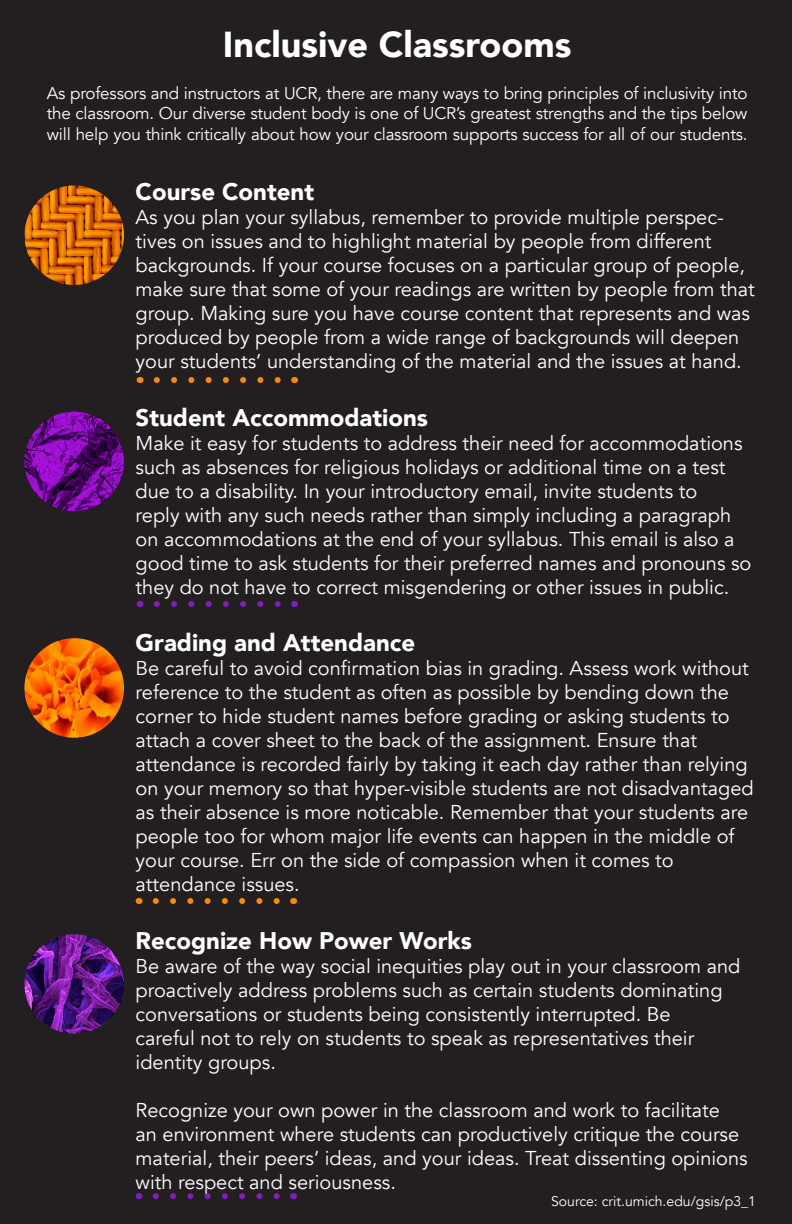
<style>
.page{position:relative;width:792px;height:1224px;background:#231f20}
.page>*{position:absolute;margin:0;border:0;box-sizing:border-box;transform-origin:0 0}
.t1{font:900 36px "Avenir";color:#fff}
.t2{font:900 24px "Avenir";color:#fff}
.t3{font:20px/24px "Avenir";color:#fff}
.t4{font:17px/20.4px "Avenir";letter-spacing:-.01em;color:#fff;text-align:justify}
.t5{font:14px "Avenir";color:#fff}
</style>
<div class="page">
<img style="left:24px;top:185px;width:100px;height:100px;border-radius:50px">
<img style="left:24px;top:412px;width:100px;height:99px;border-radius:50px">
<img style="left:24px;top:638px;width:100px;height:100px;border-radius:50px">
<img style="left:24px;top:934px;width:100px;height:100px;border-radius:50px">
<svg style="left:157px;top:377px;width:124px;height:6px"></svg>
<svg style="left:156px;top:898px;width:124px;height:6px"></svg>
<svg style="left:156px;top:1193px;width:124px;height:6px"></svg>
<svg style="left:157px;top:601px;width:124px;height:6px"></svg>
<p class="t1" style="left:223px;top:13px;width:350px">Inclusive Classrooms</p>
<p class="t4" style="left:47px;top:83px;width:702px">As professors and instructors at UCR, there are many ways to bring principles of inclusivity into the classroom. Our diverse student body is one of UCR’s greatest strengths and the tips below will help you think critically about how your classroom supports success for all of our students.</p>
<p class="t2" style="left:136px;top:171px;width:180px">Course Content</p>
<p class="t3" style="left:136px;top:205px;width:621px">As you plan your syllabus, remember to provide multiple perspec&shy;tives on issues and to highlight material by people from different backgrounds. If your course focuses on a particular group of people, make sure that some of your readings are written by people from that group. Making sure you have course content that represents and was produced by people from a wide range of backgrounds will deepen your students’ understanding of the material and the issues at hand.</p>
<p class="t2" style="left:136px;top:397px;width:294px">Student Accommodations</p>
<p class="t3" style="left:136px;top:431px;width:609px">Make it easy for students to address their need for accommodations such as absences for religious holidays or additional time on a test due to a disability. In your introductory email, invite students to</p>
<p class="t3" style="left:136px;top:503px;width:617px">reply with any such needs rather than simply including a paragraph on accommodations at the end of your syllabus. This email is also a good time to ask students for their preferred names and pronouns so they do not have to correct misgendering or other issues in public.</p>
<p class="t2" style="left:136px;top:622px;width:281px">Grading and Attendance</p>
<p class="t3" style="left:136px;top:657px;width:615px">Be careful to avoid confirmation bias in grading. Assess work without reference to the student as often as possible by bending down the corner to hide student names before grading or asking students to attach a cover sheet to the back of the assignment. Ensure that</p>
<p class="t3" style="left:136px;top:753px;width:620px">attendance is recorded fairly by taking it each day rather than relying on your memory so that hyper-visible students are not disadvantaged as their absence is more noticable. Remember that your students are people too for whom major life events can happen in the middle of your course. Err on the side of compassion when it comes to</p>
<p class="t3" style="left:136px;top:873px;width:166px">attendance issues.</p>
<p class="t2" style="left:136px;top:920px;width:338px">Recognize How Power Works</p>
<p class="t3" style="left:136px;top:954px;width:606px">Be aware of the way social inequities play out in your classroom and proactively address problems such as certain students dominating conversations or students being consistently interrupted. Be</p>
<p class="t3" style="left:136px;top:1026px;width:560px">careful not to rely on students to speak as representatives their</p>
<p class="t3" style="left:136px;top:1050px;width:142px">identity groups.</p>
<p class="t3" style="left:136px;top:1098px;width:614px">Recognize your own power in the classroom and work to facilitate<br>an environment where students can productively critique the course material, their peers’ ideas, and your ideas. Treat dissenting opinions with respect and seriousness.</p>
<p class="t5" style="left:551px;top:1192px;width:206px">Source: crit.umich.edu/gsis/p3_1</p>
</div>
